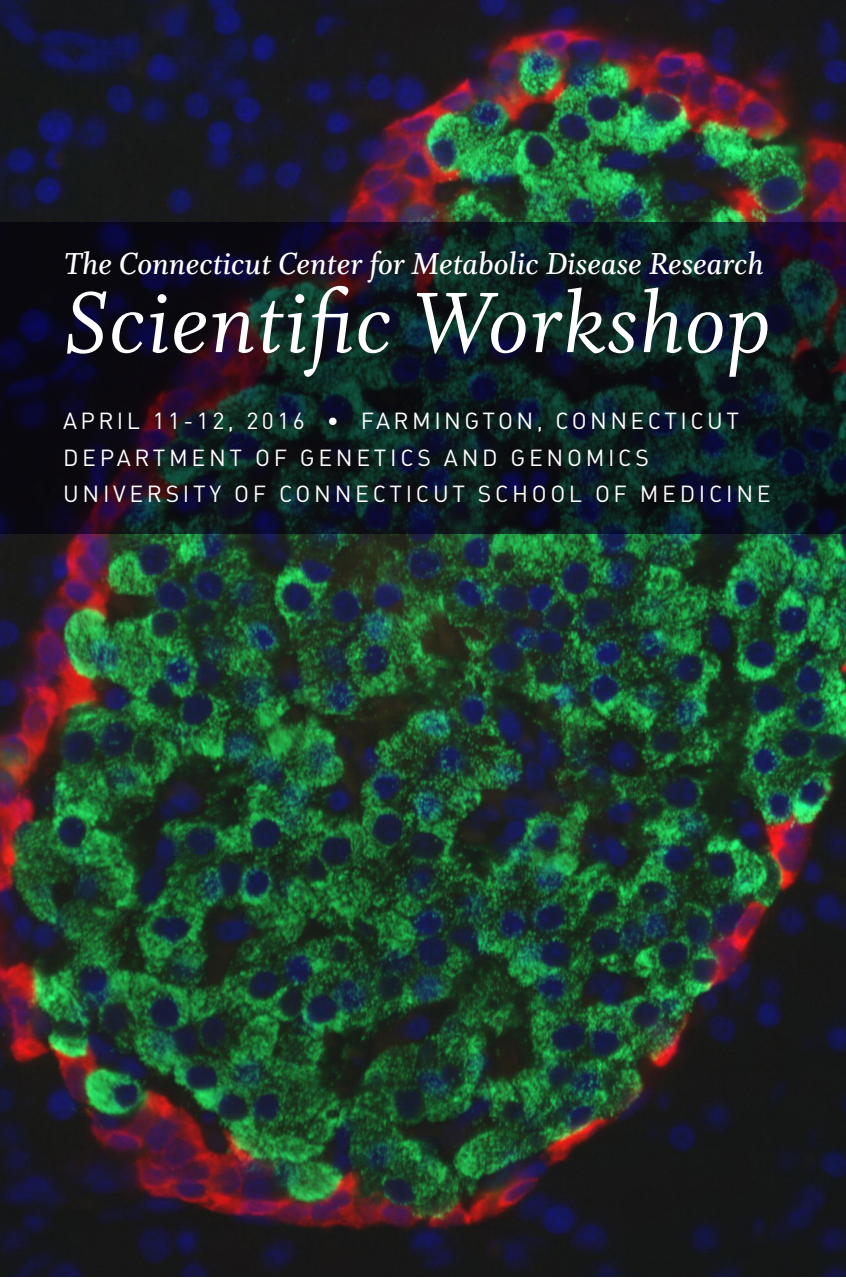
<style>
.page{position:relative;width:846px;height:1278px;background:#fff}
.page>*{position:absolute;margin:0;border:0;box-sizing:border-box;transform-origin:0 0}
.t1{font:96px "Whitman Italic LF";letter-spacing:.01em;color:#fff}
.t2{font:34px "Whitman Semibold Italic LF";color:#fff}
.t3{font:23px "DINOT";letter-spacing:.16em;color:#fff}
</style>
<div class="page">
<img style="left:0;top:0;width:846px;height:1276px">
<svg style="left:0;top:222px;width:846px;height:312px;background:#0e1720"></svg>
<p class="t2" style="left:64px;top:245px;width:701px">The Connecticut Center for Metabolic Disease Research</p>
<p class="t1" style="left:64px;top:270px;width:708px">Scientific Workshop</p>
<p class="t3" style="left:63px;top:406px;width:678px">APRIL 11-12, 2016 • FARMINGTON, CONNECTICUT</p>
<p class="t3" style="left:63px;top:443px;width:587px">DEPARTMENT OF GENETICS AND GENOMICS</p>
<p class="t3" style="left:63px;top:480px;width:709px">UNIVERSITY OF CONNECTICUT SCHOOL OF MEDICINE</p>
</div>
